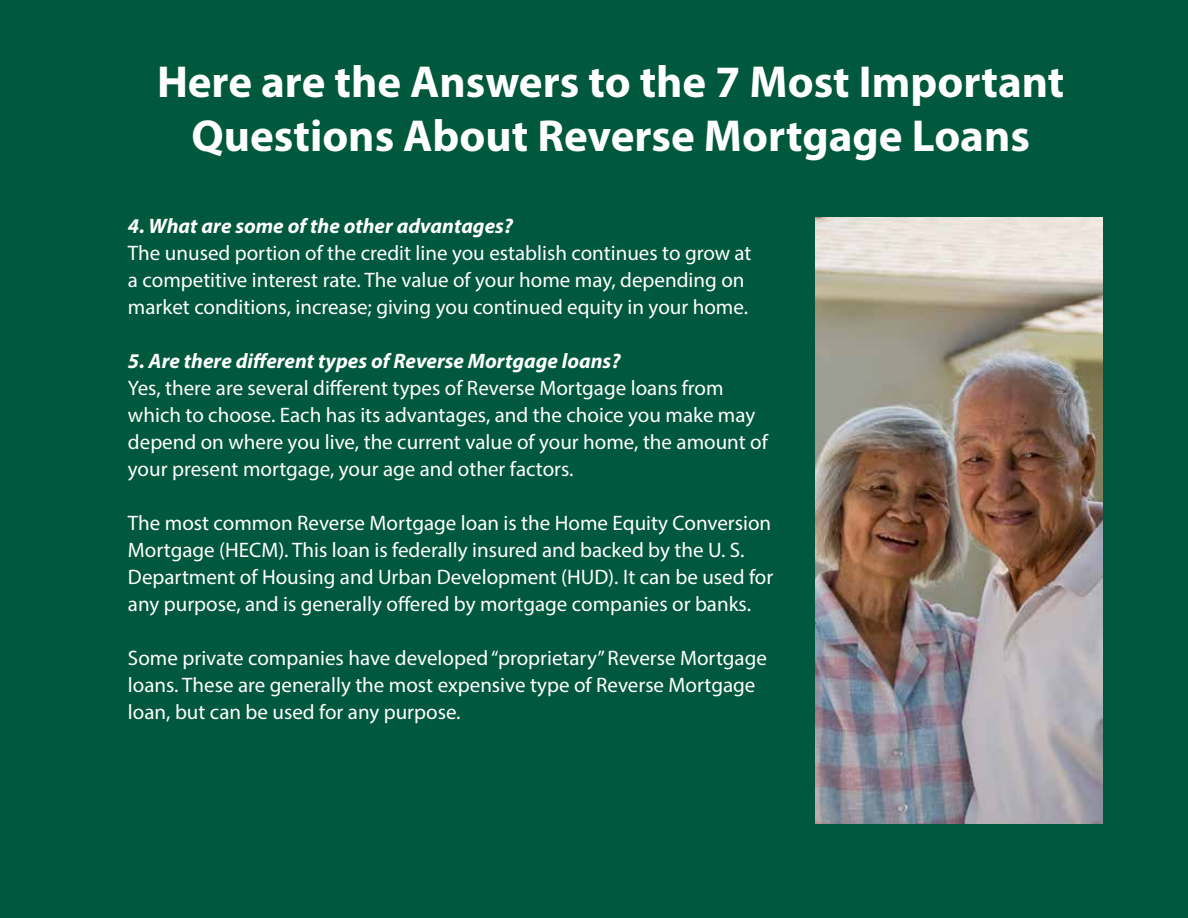
<style>
.page{position:relative;width:1188px;height:918px;background:#00583d}
.page>*{position:absolute;margin:0;border:0;box-sizing:border-box;transform-origin:0 0}
.t1{font:700 45px/54px "Myriad Pro";color:#fff;text-align:center}
.t2{font:21px/27px "Myriad Pro";color:#fff}
.t3{font:italic 700 21px "Myriad Pro";color:#fff}
</style>
<div class="page">
<img style="left:816px;top:217px;width:286px;height:607px">
<h1 class="t1" style="left:157px;top:54px;width:909px">Here are the Answers to the 7 Most Important<br>Questions About Reverse Mortgage Loans</h1>
<p class="t3" style="left:128px;top:212px;width:387px">4. What are some of the other advantages?</p>
<p class="t2" style="left:128px;top:239px;width:625px">The unused portion of the credit line you establish continues to grow at a competitive interest rate. The value of your home may, depending on market conditions, increase; giving you continued equity in your home.</p>
<p class="t3" style="left:128px;top:347px;width:494px">5. Are there different types of Reverse Mortgage loans?</p>
<p class="t2" style="left:128px;top:374px;width:641px">Yes, there are several different types of Reverse Mortgage loans from which to choose. Each has its advantages, and the choice you make may depend on where you live, the current value of your home, the amount of your present mortgage, your age and other factors.</p>
<p class="t2" style="left:128px;top:509px;width:647px">The most common Reverse Mortgage loan is the Home Equity Conversion Mortgage (HECM). This loan is federally insured and backed by the U. S.<br>Department of Housing and Urban Development (HUD). It can be used for any purpose, and is generally offered by mortgage companies or banks.</p>
<p class="t2" style="left:128px;top:644px;width:640px">Some private companies have developed “proprietary” Reverse Mortgage loans. These are generally the most expensive type of Reverse Mortgage loan, but can be used for any purpose.</p>
</div>
